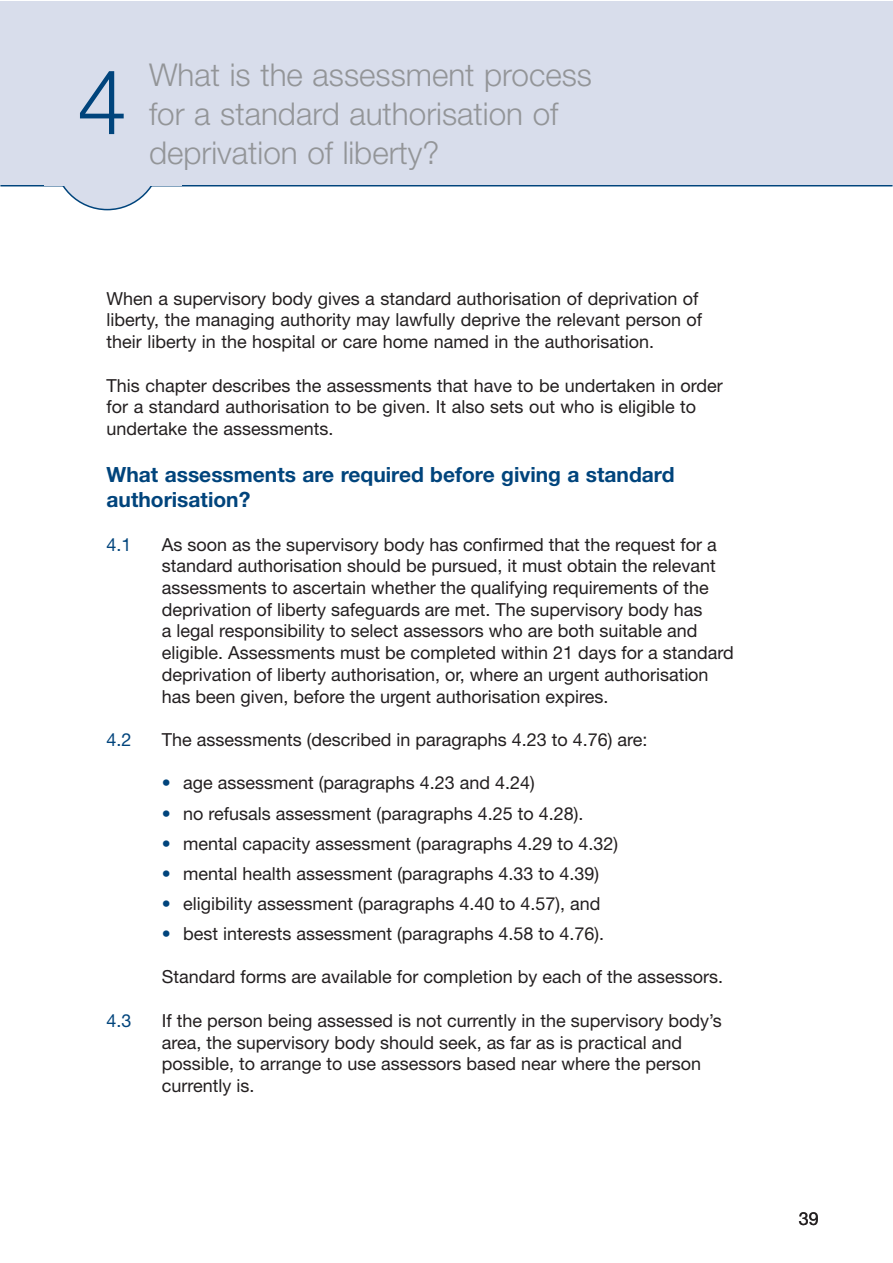
<style>
.page{position:relative;width:893px;height:1263px;background:#fff}
.page>*{position:absolute;margin:0;border:0;box-sizing:border-box;transform-origin:0 0}
.t1{font:300 89.85px "Helvetica Neue";color:#00447c}
.t2{font:300 31.5px/39px "Helvetica Neue";color:#939598}
.t3{font:700 21px/25.2px "Helvetica Neue";color:#00447c}
.t4{font:18px/21.8px "Helvetica Neue";color:#231f20}
.t5{font:18px "Helvetica Neue";color:#00447c}
</style>
<div class="page">
<hr style="left:0;top:185px;width:892px;height:1px;background:#00447c">
<div style="left:0;top:2px;width:892px;height:183px;background:#d8ddeb"></div>
<div style="left:54px;top:104px;width:106px;height:106px;background:#d8ddeb;border-radius:50%"></div>
<h1 class="t1" style="left:77px;top:70px;width:51px">4</h1>
<h2 class="t2" style="left:149px;top:59px;width:444px">What is the assessment process for a standard authorisation of deprivation of liberty?</h2>
<p class="t4" style="left:107px;top:289px;width:597px">When a supervisory body gives a standard authorisation of deprivation of liberty, the managing authority may lawfully deprive the relevant person of their liberty in the hospital or care home named in the authorisation.</p>
<p class="t4" style="left:107px;top:376px;width:617px">This chapter describes the assessments that have to be undertaken in order for a standard authorisation to be given. It also sets out who is eligible to undertake the assessments.</p>
<p class="t3" style="left:107px;top:464px;width:569px">What assessments are required before giving a standard authorisation?</p>
<p class="t5" style="left:107px;top:538px;width:26px">4.1</p>
<p class="t4" style="left:162px;top:535px;width:573px">As soon as the supervisory body has confirmed that the request for a standard authorisation should be pursued, it must obtain the relevant assessments to ascertain whether the qualifying requirements of the deprivation of liberty safeguards are met. The supervisory body has<br>a legal responsibility to select assessors who are both suitable and eligible. Assessments must be completed within 21 days for a standard deprivation of liberty authorisation, or, where an urgent authorisation has been given, before the urgent authorisation expires.</p>
<p class="t5" style="left:107px;top:733px;width:26px">4.2</p>
<p class="t4" style="left:162px;top:730px;width:487px">The assessments (described in paragraphs 4.23 to 4.76) are:</p>
<p class="t4" style="left:183px;top:770px;width:436px;line-height:30.2px">age assessment (paragraphs 4.23 and 4.24)<br>no refusals assessment (paragraphs 4.25 to 4.28). mental capacity assessment (paragraphs 4.29 to 4.32) mental health assessment (paragraphs 4.33 to 4.39) eligibility assessment (paragraphs 4.40 to 4.57), and best interests assessment (paragraphs 4.58 to 4.76).</p>
<p class="t4" style="left:162px;top:968px;width:563px">Standard forms are available for completion by each of the assessors.</p>
<p class="t5" style="left:107px;top:1014px;width:26px">4.3</p>
<p class="t4" style="left:162px;top:1011px;width:561px">If the person being assessed is not currently in the supervisory body’s area, the supervisory body should seek, as far as is practical and possible, to arrange to use assessors based near where the person currently is.</p>
<p class="t4" style="left:798px;top:1210px;width:21px">39</p>
</div>
